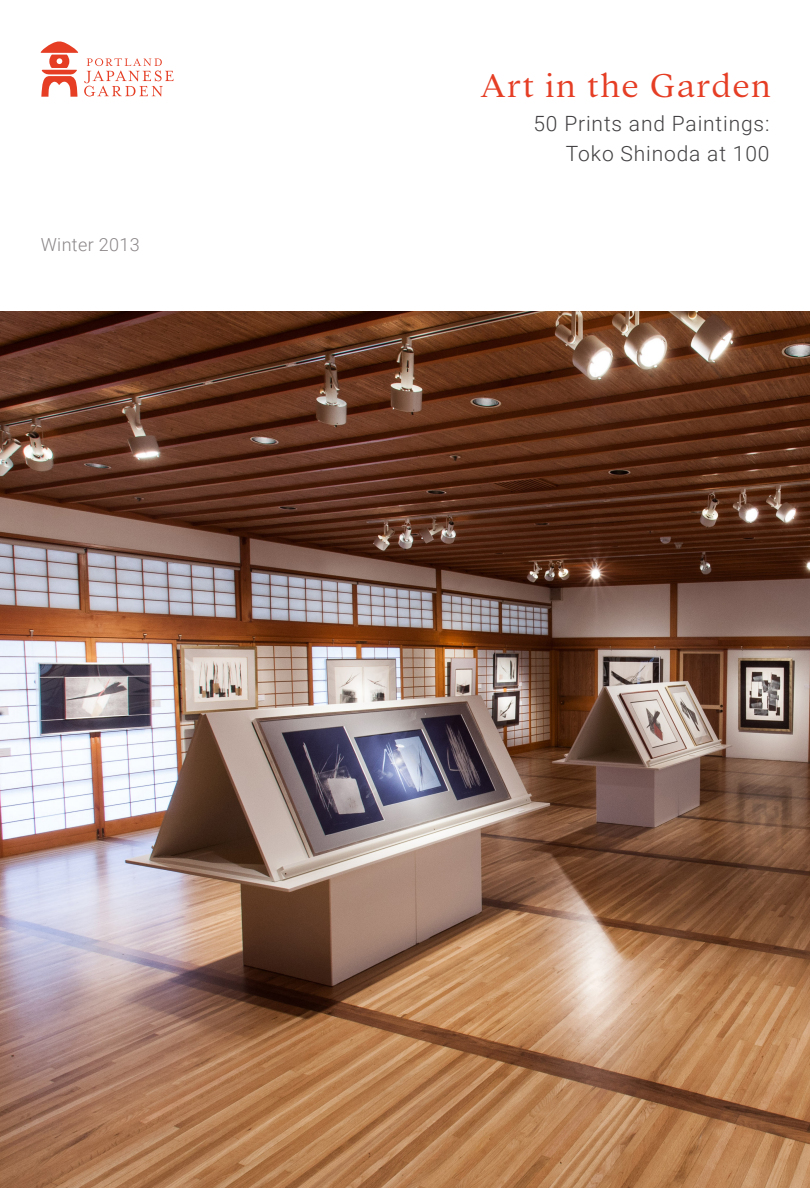
<style>
.page{position:relative;width:810px;height:1188px;background:#fff}
.page>*{position:absolute;margin:0;border:0;box-sizing:border-box;transform-origin:0 0}
.Art_in_the_Garden{font:300 36px "Addington CF";letter-spacing:.035em;color:#e53e25}
.Exhibition{font:300 21px/30px "Roboto";letter-spacing:.04em;color:#424042;text-align:right}
.Season{font:300 18px "Roboto";letter-spacing:.02em;color:#8c8789}
</style>
<div class="page">
<img style="left:0;top:311px;width:810px;height:877px">
<svg style="left:40px;top:41px;width:133px;height:56px"></svg>
<p class="Season" style="left:41px;top:232px;width:101px">Winter 2013</p>
<p class="Art_in_the_Garden" style="left:481px;top:64px;width:292px">Art in the Garden</p>
<p class="Exhibition" style="left:534px;top:107px;width:237px">50 Prints and Paintings:<br>Toko Shinoda at 100</p>
</div>
